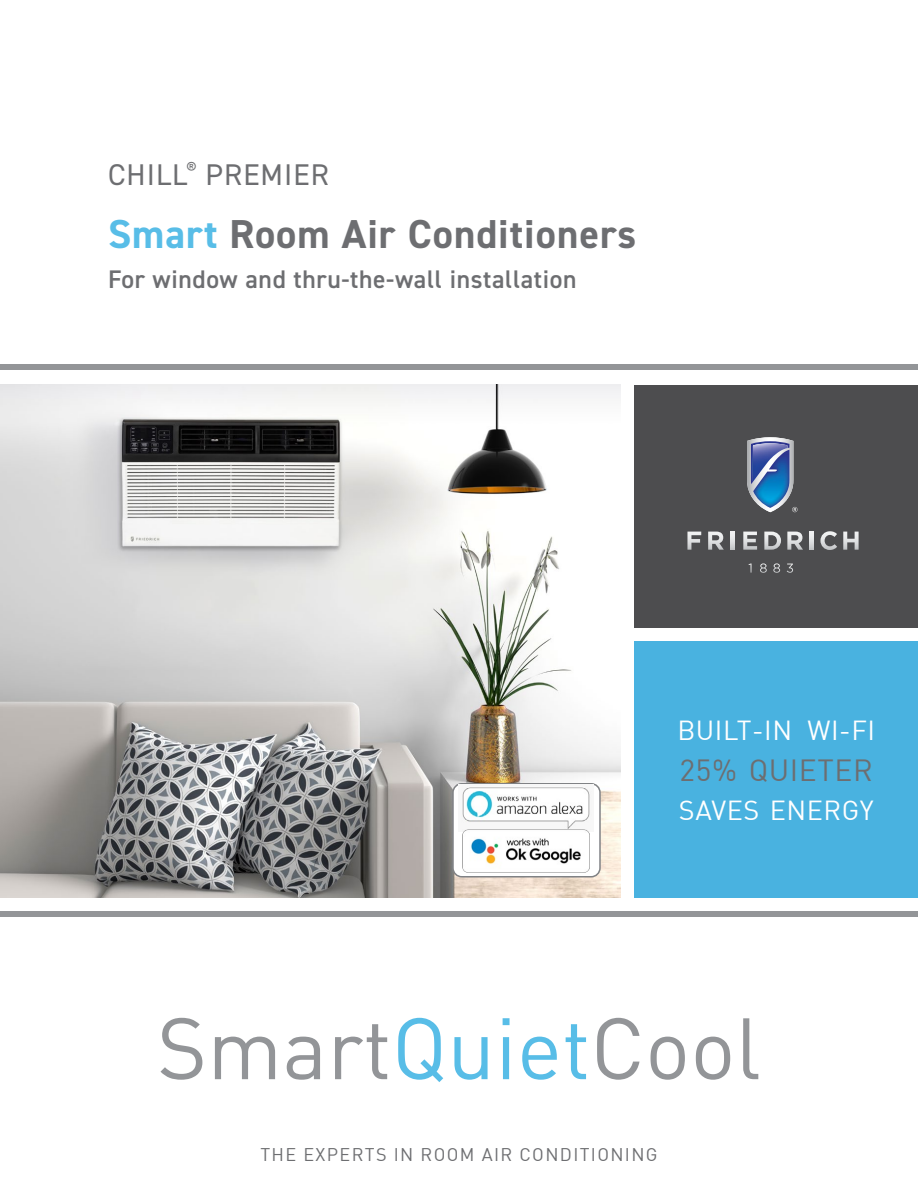
<style>
.page{position:relative;width:918px;height:1188px;background:#fff}
.page>*{position:absolute;margin:0;border:0;box-sizing:border-box;transform-origin:0 0}
.t1{font:85.5px "DIN";color:#939598}
.t2{font:700 40.5px "DIN2014";letter-spacing:.025em;color:#6d6e71}
.t3{font:30px "DIN2014";letter-spacing:.035em;color:#6d6e71}
.t4{font:30px "DIN";letter-spacing:.02em;color:#6d6e71}
.t5{font:27px "DIN";letter-spacing:.02em;color:#fff}
.t6{font:600 25.5px "DIN2014";letter-spacing:.025em;color:#6d6e71}
.t7{font:18px "DIN";letter-spacing:.075em;color:#6d6e71}
.s1{color:#58bde7}
</style>
<div class="page">
<div style="left:0;top:911px;width:918px;height:6px;background:#939598"></div>
<div style="left:0;top:364px;width:918px;height:6px;background:#939598"></div>
<img style="left:0;top:385px;width:621px;height:513px">
<div style="left:634px;top:641px;width:284px;height:257px;background:#49b2e0"></div>
<div style="left:634px;top:385px;width:284px;height:243px;background:#4d4d4f"></div>
<svg style="left:687px;top:532px;width:14px;height:18px"></svg>
<svg style="left:708px;top:532px;width:16px;height:18px"></svg>
<svg style="left:731px;top:532px;width:4px;height:18px"></svg>
<svg style="left:743px;top:532px;width:14px;height:18px"></svg>
<svg style="left:764px;top:532px;width:17px;height:18px"></svg>
<svg style="left:787px;top:532px;width:16px;height:18px"></svg>
<svg style="left:810px;top:532px;width:4px;height:18px"></svg>
<svg style="left:820px;top:531px;width:17px;height:19px"></svg>
<svg style="left:843px;top:532px;width:16px;height:18px"></svg>
<svg style="left:747px;top:437px;width:50px;height:75px"></svg>
<img style="left:753px;top:443px;width:34px;height:39px">
<svg style="left:749px;top:563px;width:44px;height:10px"></svg>
<div style="left:453px;top:784px;width:147px;height:93px;background:#fff;border-radius:9px"></div>
<div style="left:452px;top:783px;width:149px;height:95px;border:2px solid #808285;border-radius:9px"></div>
<img style="left:458px;top:785px;width:136px;height:44px">
<img style="left:463px;top:829px;width:127px;height:43px">
<p class="t3" style="left:108px;top:156px;width:222px">CHILL<sup>®</sup> PREMIER</p>
<h2 class="t2" style="left:108px;top:207px;width:530px"><span class="s1">Smart</span> Room Air Conditioners</h2>
<p class="t6" style="left:108px;top:262px;width:470px">For window and thru-the-wall installation</p>
<p class="t5" style="left:677px;top:714px;width:199px">BUILT-IN WI-FI</p>
<p class="t4" style="left:680px;top:751px;width:195px">25% QUIETER</p>
<p class="t5" style="left:679px;top:793px;width:196px">SAVES ENERGY</p>
<h1 class="t1" style="left:157px;top:995px;width:606px">Smart<span class="s1">Quiet</span>Cool</h1>
<p class="t7" style="left:260px;top:1143px;width:399px">THE EXPERTS IN ROOM AIR CONDITIONING</p>
</div>
